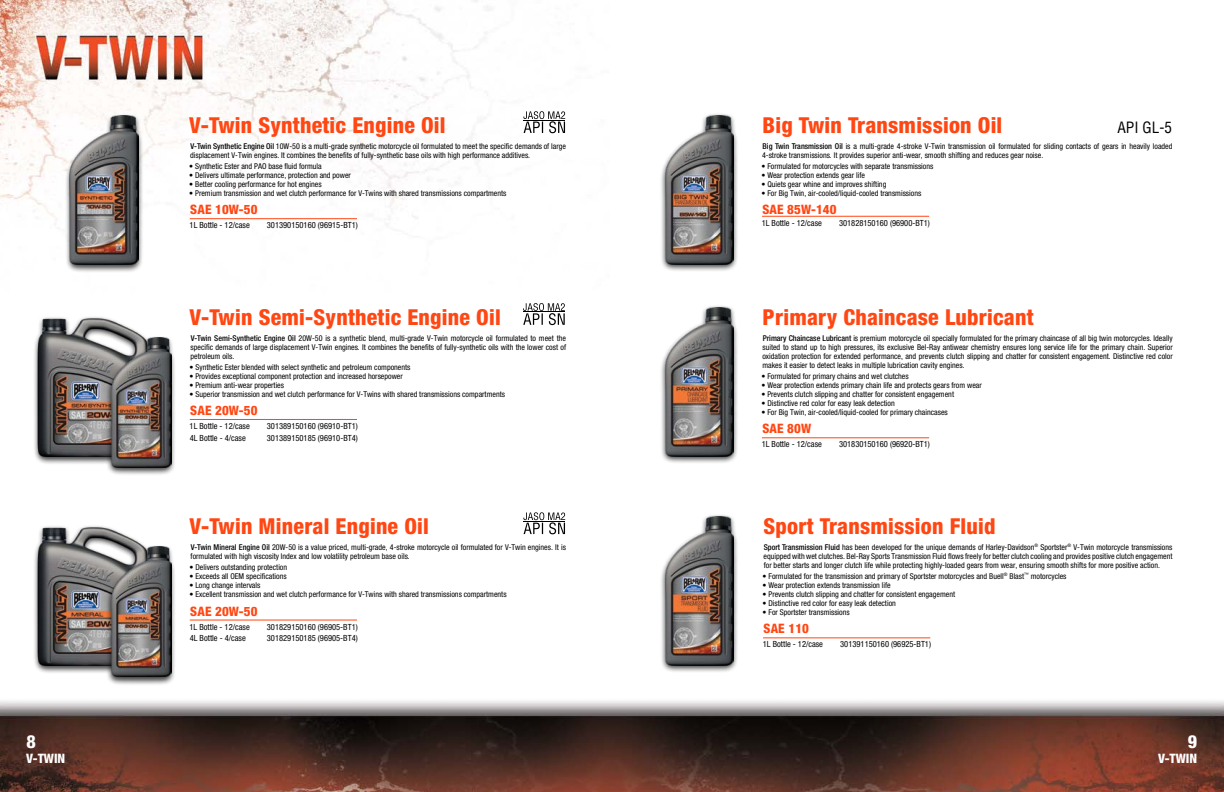
<style>
.page{position:relative;width:1224px;height:792px;background:#fff}
.page>*{position:absolute;margin:0;border:0;box-sizing:border-box;transform-origin:0 0}
.t1{font:800 condensed 22px "Helvetica Neue";letter-spacing:.01em;color:#ff4713}
.t2{font:800 condensed 18px "Helvetica Neue";color:#fff}
.t3{font:condensed 15.2px "Helvetica";color:#000}
.t4{font:800 condensed 13px "Helvetica Neue";letter-spacing:.01em;color:#ff4713}
.t5{font:800 condensed 13px "Helvetica Neue";color:#fff}
.t6{font:condensed 8.5px "Helvetica Neue";color:#000}
.t7{font:condensed 8px/9px "Helvetica Neue";color:#000}
.s1{font-weight:500}
</style>
<div class="page">
<img style="left:0;top:0;width:1224px;height:792px">
<div style="left:64px;top:113px;width:80px;height:160px;background:#000;opacity:.75"></div>
<img style="left:70px;top:115px;width:68px;height:149px">
<svg style="left:523px;top:111px;width:42px;height:22px"></svg>
<svg style="left:523px;top:303px;width:42px;height:22px"></svg>
<svg style="left:523px;top:512px;width:42px;height:22px"></svg>
<hr style="left:523px;top:120px;width:42px;height:1px;background:#000">
<hr style="left:523px;top:312px;width:42px;height:1px;background:#000">
<hr style="left:523px;top:521px;width:42px;height:1px;background:#000">
<div style="left:660px;top:112px;width:79px;height:160px;background:#000;opacity:.75"></div>
<img style="left:665px;top:115px;width:69px;height:149px">
<div style="left:660px;top:304px;width:79px;height:160px;background:#000;opacity:.75"></div>
<img style="left:665px;top:307px;width:69px;height:149px">
<div style="left:660px;top:514px;width:79px;height:159px;background:#000;opacity:.75"></div>
<img style="left:665px;top:517px;width:69px;height:149px">
<hr style="left:190px;top:218px;width:167px;height:1px;background:#ff4713">
<hr style="left:190px;top:419px;width:167px;height:1px;background:#ff4713">
<hr style="left:762px;top:216px;width:167px;height:1px;background:#ff4713">
<hr style="left:762px;top:437px;width:167px;height:1px;background:#ff4713">
<hr style="left:763px;top:637px;width:167px;height:1px;background:#ff4713">
<hr style="left:190px;top:620px;width:167px;height:1px;background:#ff4713">
<div style="left:33px;top:315px;width:126px;height:150px;background:#000;opacity:.75"></div>
<img style="left:31px;top:307px;width:130px;height:150px">
<div style="left:33px;top:524px;width:126px;height:150px;background:#000;opacity:.75"></div>
<img style="left:31px;top:516px;width:130px;height:150px">
<div style="left:106px;top:335px;width:70px;height:141px;background:#000;opacity:.75"></div>
<img style="left:111px;top:337px;width:60px;height:130px">
<div style="left:106px;top:544px;width:70px;height:142px;background:#000;opacity:.75"></div>
<img style="left:111px;top:546px;width:60px;height:130px">
<h2 class="t2" style="left:26px;top:730px;width:11px">8</h2>
<h3 class="t5" style="left:26px;top:751px;width:41px">V-TWIN</h3>
<h1 class="t1" style="left:189px;top:112px;width:258px">V-Twin Synthetic Engine Oil</h1>
<p class="t7" style="left:190px;top:142px;width:377px"><span class="s1">V-Twin Synthetic Engine Oil</span> 10W-50 is a multi-grade synthetic motorcycle oil formulated to meet the specific demands of large displacement V-Twin engines. It combines the benefits of fully-synthetic base oils with high performance additives.</p>
<p class="t7" style="left:189px;top:162px;width:134px">• Synthetic Ester and PAO base fluid formula</p>
<p class="t7" style="left:189px;top:171px;width:163px">• Delivers ultimate performance, protection and power</p>
<p class="t7" style="left:189px;top:180px;width:134px">• Better cooling performance for hot engines</p>
<p class="t7" style="left:189px;top:189px;width:319px">• Premium transmission and wet clutch performance for V-Twins with shared transmissions compartments</p>
<h3 class="t4" style="left:190px;top:202px;width:69px">SAE 10W-50</h3>
<p class="t6" style="left:190px;top:220px;width:62px">1L Bottle - 12/case</p>
<p class="t6" style="left:267px;top:220px;width:92px">301390150160 (96915-BT1)</p>
<h1 class="t1" style="left:189px;top:304px;width:313px">V-Twin Semi-Synthetic Engine Oil</h1>
<p class="t7" style="left:190px;top:333px;width:377px;text-align:justify"><span class="s1">V-Twin Semi-Synthetic Engine Oil</span> 20W-50 is a synthetic blend, multi-grade V-Twin motorcycle oil formulated to meet the specific demands of large displacement V-Twin engines. It combines the benefits of fully-synthetic oils with the lower cost of petroleum oils.</p>
<p class="t7" style="left:190px;top:362px;width:223px">• Synthetic Ester blended with select synthetic and petroleum components</p>
<p class="t7" style="left:190px;top:371px;width:215px">• Provides exceptional component protection and increased horsepower</p>
<p class="t7" style="left:190px;top:380px;width:96px">• Premium anti-wear properties</p>
<p class="t7" style="left:190px;top:389px;width:317px">• Superior transmission and wet clutch performance for V-Twins with shared transmissions compartments</p>
<h3 class="t4" style="left:190px;top:402px;width:69px">SAE 20W-50</h3>
<p class="t6" style="left:190px;top:421px;width:62px">1L Bottle - 12/case</p>
<p class="t6" style="left:267px;top:421px;width:92px">301389150160 (96910-BT1)</p>
<p class="t6" style="left:190px;top:433px;width:58px">4L Bottle - 4/case</p>
<p class="t6" style="left:267px;top:433px;width:92px">301389150185 (96910-BT4)</p>
<h1 class="t1" style="left:189px;top:513px;width:241px">V-Twin Mineral Engine Oil</h1>
<p class="t7" style="left:191px;top:543px;width:377px"><span class="s1">V-Twin Mineral Engine Oil</span> 20W-50 is a value priced, multi-grade, 4-stroke motorcycle oil formulated for V-Twin engines. It is formulated with high viscosity Index and low volatility petroleum base oils.</p>
<p class="t7" style="left:190px;top:563px;width:99px">• Delivers outstanding protection</p>
<p class="t7" style="left:190px;top:572px;width:99px">• Exceeds all OEM specifications</p>
<p class="t7" style="left:190px;top:581px;width:72px">• Long change intervals</p>
<p class="t7" style="left:190px;top:590px;width:319px">• Excellent transmission and wet clutch performance for V-Twins with shared transmissions compartments</p>
<h3 class="t4" style="left:190px;top:603px;width:69px">SAE 20W-50</h3>
<p class="t6" style="left:190px;top:622px;width:62px">1L Bottle - 12/case</p>
<p class="t6" style="left:267px;top:622px;width:92px">301829150160 (96905-BT1)</p>
<p class="t6" style="left:190px;top:633px;width:58px">4L Bottle - 4/case</p>
<p class="t6" style="left:267px;top:633px;width:92px">301829150185 (96905-BT4)</p>
<h1 class="t1" style="left:763px;top:112px;width:241px">Big Twin Transmission Oil</h1>
<h3 class="t3" style="left:1117px;top:118px;width:56px">API GL-5</h3>
<p class="t7" style="left:762px;top:142px;width:412px"><span class="s1">Big Twin Transmission Oil</span> is a multi-grade 4-stroke V-Twin transmission oil formulated for sliding contacts of gears in heavily loaded<br>4-stroke transmissions. It provides superior anti-wear, smooth shifting and reduces gear noise.</p>
<p class="t7" style="left:761px;top:162px;width:174px">• Formulated for motorcycles with separate transmissions</p>
<p class="t7" style="left:761px;top:171px;width:105px">• Wear protection extends gear life</p>
<p class="t7" style="left:761px;top:180px;width:126px">• Quiets gear whine and improves shifting</p>
<p class="t7" style="left:761px;top:189px;width:161px">• For Big Twin, air-cooled/liquid-cooled transmissions</p>
<h3 class="t4" style="left:762px;top:202px;width:76px">SAE 85W-140</h3>
<p class="t6" style="left:762px;top:218px;width:62px">1L Bottle - 12/case</p>
<p class="t6" style="left:839px;top:218px;width:92px">301828150160 (96900-BT1)</p>
<h1 class="t1" style="left:763px;top:304px;width:273px">Primary Chaincase Lubricant</h1>
<p class="t7" style="left:762px;top:333px;width:412px;text-align:justify"><span class="s1">Primary Chaincase Lubricant</span> is premium motorcycle oil specially formulated for the primary chaincase of all big twin motorcycles. Ideally suited to stand up to high pressures, its exclusive Bel-Ray antiwear chemistry ensures long service life for the primary chain. Superior oxidation protection for extended performance, and prevents clutch slipping and chatter for consistent engagement. Distinctive red color makes it easier to detect leaks in multiple lubrication cavity engines.</p>
<p class="t7" style="left:761px;top:371px;width:149px">• Formulated for primary chains and wet clutches</p>
<p class="t7" style="left:761px;top:380px;width:222px">• Wear protection extends primary chain life and protects gears from wear</p>
<p class="t7" style="left:761px;top:389px;width:194px">• Prevents clutch slipping and chatter for consistent engagement</p>
<p class="t7" style="left:761px;top:398px;width:135px">• Distinctive red color for easy leak detection</p>
<p class="t7" style="left:761px;top:407px;width:188px">• For Big Twin, air-cooled/liquid-cooled for primary chaincases</p>
<h3 class="t4" style="left:762px;top:421px;width:50px">SAE 80W</h3>
<p class="t6" style="left:762px;top:439px;width:62px">1L Bottle - 12/case</p>
<p class="t6" style="left:839px;top:439px;width:92px">301830150160 (96920-BT1)</p>
<h1 class="t1" style="left:764px;top:513px;width:233px">Sport Transmission Fluid</h1>
<p class="t7" style="left:763px;top:543px;width:411px;text-align:justify"><span class="s1">Sport Transmission Fluid</span> has been developed for the unique demands of Harley-Davidson<sup>®</sup> Sportster<sup>®</sup> V-Twin motorcycle transmissions equipped with wet clutches. Bel-Ray Sports Transmission Fluid flows freely for better clutch cooling and provides positive clutch engagement for better starts and longer clutch life while protecting highly-loaded gears from wear, ensuring smooth shifts for more positive action.</p>
<p class="t7" style="left:763px;top:572px;width:305px">• Formulated for the transmission and primary of Sportster motorcycles and Buell<sup>®</sup> Blast<sup>™</sup> motorcycles</p>
<p class="t7" style="left:763px;top:581px;width:130px">• Wear protection extends transmission life</p>
<p class="t7" style="left:763px;top:590px;width:194px">• Prevents clutch slipping and chatter for consistent engagement</p>
<p class="t7" style="left:763px;top:599px;width:135px">• Distinctive red color for easy leak detection</p>
<p class="t7" style="left:763px;top:608px;width:89px">• For Sportster transmissions</p>
<h3 class="t4" style="left:764px;top:621px;width:47px">SAE 110</h3>
<p class="t6" style="left:763px;top:639px;width:62px">1L Bottle - 12/case</p>
<p class="t6" style="left:840px;top:639px;width:92px">301391150160 (96925-BT1)</p>
<h2 class="t2" style="left:1188px;top:730px;width:11px">9</h2>
<h3 class="t5" style="left:1158px;top:751px;width:41px">V-TWIN</h3>
</div>
